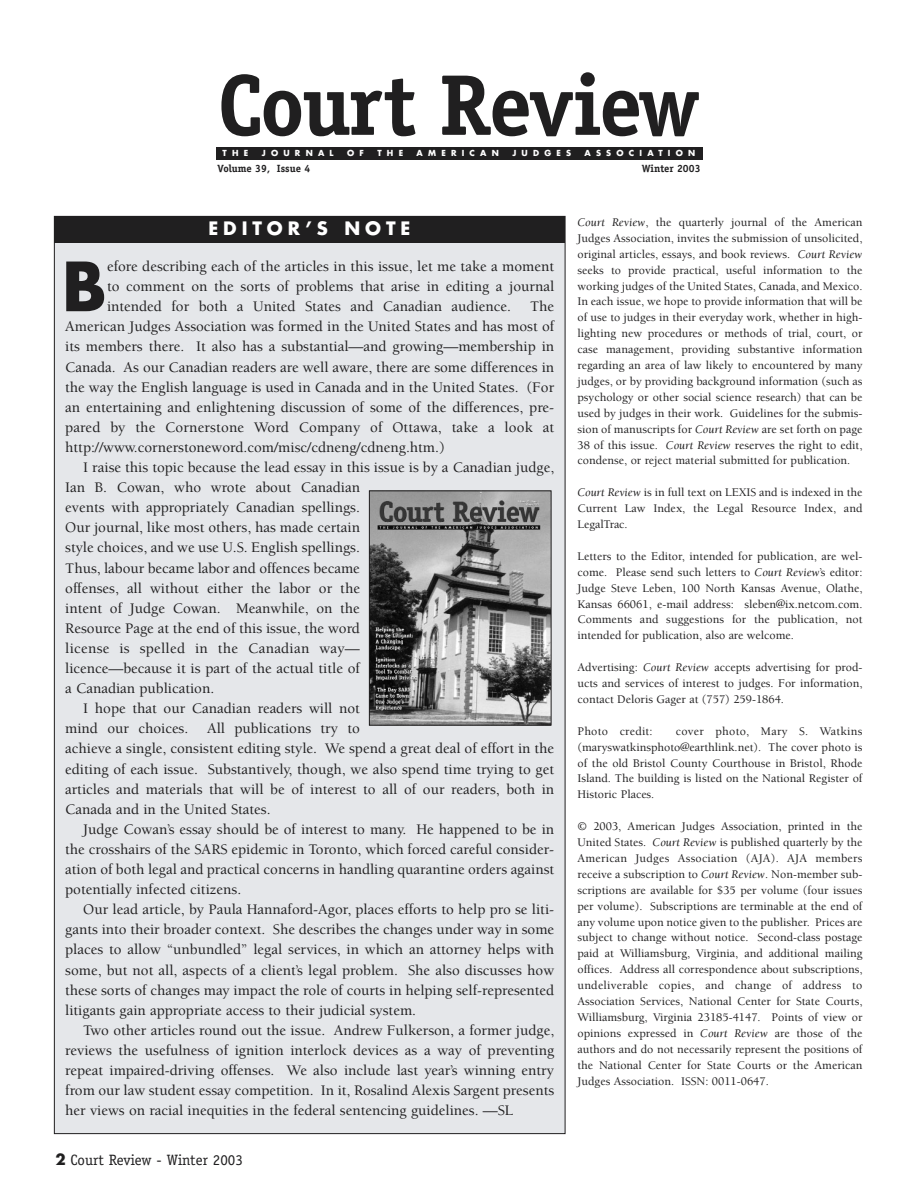
<style>
.page{position:relative;width:918px;height:1188px;background:#fff}
.page>*{position:absolute;margin:0;border:0;box-sizing:border-box;transform-origin:0 0}
.t1{font:700 86.4px "Officina Serif";letter-spacing:-.035em;color:#201f20}
.t2{font:700 66px "Futura";color:#201f20}
.t3{font:700 18px "Futura";letter-spacing:.275em;color:#fff}
.t4{font:500 15px/20.1px "Berkeley";color:#201f20;text-align:justify}
.t5{font:500 15px "Berkeley";letter-spacing:.02em;color:#201f20}
.t6{font:15px "Officina Serif";color:#201f20}
.t7{font:500 12px/15.9px "Berkeley";color:#201f20;text-align:justify}
.t8{font:500 12px "Berkeley";letter-spacing:.02em;color:#201f20}
.t9{font:700 10.5px "Officina Serif";color:#201f20}
.t10{font:700 8.1px "Futura";letter-spacing:.645em;color:#fff}
.s1{font-family:"Futura";font-weight:700}
.s2{font-weight:400;font-style:italic}
</style>
<div class="page">
<div style="left:54px;top:216px;width:511px;height:918px;background:#e5e7ea"></div>
<div style="left:216px;top:147px;width:486px;height:12px;background:#201f20"></div>
<div style="left:54px;top:216px;width:511px;height:27px;background:#201f20"></div>
<img style="left:371px;top:492px;width:179px;height:232px">
<div style="left:369px;top:490px;width:183px;height:236px;border:1px solid #201f20"></div>
<h1 class="t1" style="left:218px;top:73px;width:483px">Court Review</h1>
<p class="t10" style="left:223px;top:149px;width:27px">THE</p>
<p class="t10" style="left:262px;top:149px;width:73px">JOURNAL</p>
<p class="t10" style="left:347px;top:149px;width:18px">O F</p>
<p class="t10" style="left:377px;top:149px;width:27px">THE</p>
<p class="t10" style="left:417px;top:149px;width:84px">AMERICAN</p>
<p class="t10" style="left:512px;top:149px;width:60px">JUDGES</p>
<p class="t10" style="left:585px;top:149px;width:112px">ASSOCIATION</p>
<p class="t9" style="left:218px;top:164px;width:94px">Volume 39, Issue 4</p>
<p class="t9" style="left:642px;top:164px;width:60px">Winter 2003</p>
<p class="t3" style="left:208px;top:220px;width:204px">EDITOR’S NOTE</p>
<h2 class="t2" style="left:62px;top:256px;width:46px">B</h2>
<p class="t4" style="left:107px;top:258px;width:449px">efore describing each of the articles in this issue, let me take a moment to comment on the sorts of problems that arise in editing a journal intended for both a United States and Canadian audience.</p>
<p class="t4" style="left:65px;top:298px;width:491px;text-indent:465px">The American Judges Association was formed in the United States and has most of its members there. It also has a substantial—and growing—membership in Canada. As our Canadian readers are well aware, there are some differences in the way the English language is used in Canada and in the United States. (For an entertaining and enlightening discussion of some of the differences, pre&shy;pared by the Cornerstone Word Company of Ottawa, take a look at http://www.cornerstoneword.com/misc/cdneng/cdneng.htm.)</p>
<p class="t4" style="left:83px;top:459px;width:473px">I raise this topic because the lead essay in this issue is by a Canadian judge,</p>
<p class="t4" style="left:65px;top:479px;width:296px">Ian B. Cowan, who wrote about Canadian</p>
<p class="t4" style="left:65px;top:499px;width:296px">events with appropriately Canadian spellings.</p>
<p class="t4" style="left:65px;top:519px;width:296px">Our journal, like most others, has made certain</p>
<p class="t4" style="left:65px;top:539px;width:296px">style choices, and we use U.S. English spellings.</p>
<p class="t4" style="left:65px;top:559px;width:296px">Thus, labour became labor and offences became</p>
<p class="t4" style="left:65px;top:579px;width:296px">offenses, all without either the labor or the</p>
<p class="t4" style="left:65px;top:599px;width:296px">intent of Judge Cowan. Meanwhile, on the</p>
<p class="t4" style="left:65px;top:619px;width:296px">Resource Page at the end of this issue, the word</p>
<p class="t5" style="left:65px;top:642px;width:296px">license is spelled in the Canadian way—</p>
<p class="t4" style="left:65px;top:660px;width:296px">licence—because it is part of the actual title of</p>
<p class="t4" style="left:65px;top:680px;width:151px">a Canadian publication.</p>
<p class="t4" style="left:83px;top:700px;width:278px">I hope that our Canadian readers will not</p>
<p class="t4" style="left:65px;top:720px;width:296px">mind our choices. All publications try to</p>
<p class="t4" style="left:65px;top:740px;width:491px">achieve a single, consistent editing style. We spend a great deal of effort in the</p>
<p class="t4" style="left:65px;top:760px;width:491px">editing of each issue. Substantively, though, we also spend time trying to get</p>
<p class="t4" style="left:65px;top:780px;width:491px">articles and materials that will be of interest to all of our readers, both in</p>
<p class="t4" style="left:65px;top:800px;width:207px">Canada and in the United States.</p>
<p class="t4" style="left:83px;top:820px;width:472px">Judge Cowan’s essay should be of interest to many. He happened to be in</p>
<p class="t4" style="left:65px;top:841px;width:491px">the crosshairs of the SARS epidemic in Toronto, which forced careful consider-</p>
<p class="t4" style="left:65px;top:861px;width:491px">ation of both legal and practical concerns in handling quarantine orders against</p>
<p class="t4" style="left:65px;top:881px;width:177px">potentially infected citizens.</p>
<p class="t4" style="left:83px;top:901px;width:472px">Our lead article, by Paula Hannaford-Agor, places efforts to help pro se liti-</p>
<p class="t4" style="left:65px;top:921px;width:491px">gants into their broader context. She describes the changes under way in some</p>
<p class="t4" style="left:65px;top:941px;width:491px">places to allow “unbundled” legal services, in which an attorney helps with</p>
<p class="t4" style="left:65px;top:961px;width:490px">some, but not all, aspects of a client’s legal problem. She also discusses how</p>
<p class="t4" style="left:65px;top:981px;width:491px">these sorts of changes may impact the role of courts in helping self-represented</p>
<p class="t4" style="left:65px;top:1001px;width:352px">litigants gain appropriate access to their judicial system.</p>
<p class="t4" style="left:83px;top:1021px;width:473px">Two other articles round out the issue. Andrew Fulkerson, a former judge,</p>
<p class="t4" style="left:65px;top:1042px;width:491px">reviews the usefulness of ignition interlock devices as a way of preventing</p>
<p class="t4" style="left:65px;top:1062px;width:490px">repeat impaired-driving offenses. We also include last year’s winning entry</p>
<p class="t4" style="left:65px;top:1082px;width:491px">from our law student essay competition. In it, Rosalind Alexis Sargent presents</p>
<p class="t4" style="left:65px;top:1102px;width:450px">her views on racial inequities in the federal sentencing guidelines. —SL</p>
<p class="t6" style="left:56px;top:1154px;width:189px"><span class="s1">2</span> Court Review - Winter 2003</p>
<p class="t7" style="left:577px;top:215px;width:287px"><span class="s2">Court Review</span>, the quarterly journal of the American Judges Association, invites the submission of unsolicited, original articles, essays, and book reviews. <span class="s2">Court Review </span>seeks to provide practical, useful information to the working judges of the United States, Canada, and Mexico.<br>In each issue, we hope to provide information that will be of use to judges in their everyday work, whether in high&shy;lighting new procedures or methods of trial, court, or case management, providing substantive information regarding an area of law likely to encountered by many judges, or by providing background information (such as psychology or other social science research) that can be used by judges in their work. Guidelines for the submis&shy;sion of manuscripts for <span class="s2">Court Review</span> are set forth on page 38 of this issue. <span class="s2">Court Review</span> reserves the right to edit, condense, or reject material submitted for publication.</p>
<p class="t7" style="left:577px;top:486px;width:287px"><span class="s2">Court Review</span> is in full text on LEXIS and is indexed in the Current Law Index, the Legal Resource Index, and LegalTrac.</p>
<p class="t7" style="left:577px;top:549px;width:286px">Letters to the Editor, intended for publication, are wel&shy;come. Please send such letters to <span class="s2">Court Review</span>’s editor:<br>Judge Steve Leben, 100 North Kansas Avenue, Olathe, Kansas 66061, e-mail address: sleben@ix.netcom.com.<br>Comments and suggestions for the publication, not intended for publication, also are welcome.</p>
<p class="t7" style="left:577px;top:661px;width:287px">Advertising: <span class="s2">Court Review</span> accepts advertising for prod&shy;ucts and services of interest to judges. For information, contact Deloris Gager at (757) 259-1864.</p>
<p class="t8" style="left:577px;top:726px;width:77px">Photo credit:</p>
<p class="t7" style="left:577px;top:724px;width:287px;text-indent:98px">cover photo, Mary S. Watkins (maryswatkinsphoto@earthlink.net). The cover photo is of the old Bristol County Courthouse in Bristol, Rhode Island. The building is listed on the National Register of Historic Places.</p>
<p class="t7" style="left:577px;top:820px;width:287px">© 2003, American Judges Association, printed in the United States. <span class="s2">Court Review</span> is published quarterly by the American Judges Association (AJA). AJA members receive a subscription to <span class="s2">Court Review</span>. Non-member sub&shy;scriptions are available for $35 per volume (four issues per volume). Subscriptions are terminable at the end of any volume upon notice given to the publisher. Prices are subject to change without notice. Second-class postage paid at Williamsburg, Virginia, and additional mailing offices. Address all correspondence about subscriptions, undeliverable copies, and change of address to Association Services, National Center for State Courts, Williamsburg, Virginia 23185-4147. Points of view or opinions expressed in <span class="s2">Court Review</span> are those of the authors and do not necessarily represent the positions of the National Center for State Courts or the American Judges Association. ISSN: 0011-0647.</p>
</div>
